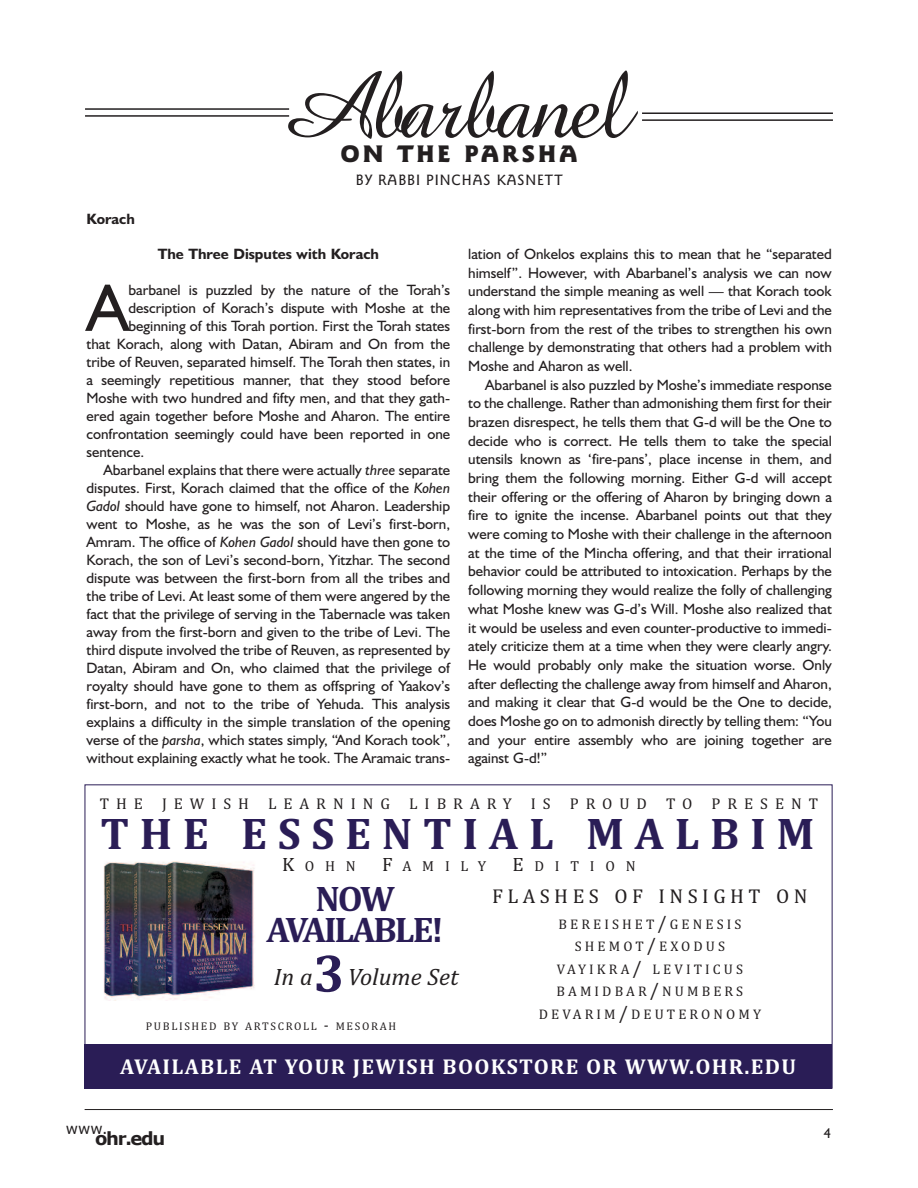
<style>
.page{position:relative;width:918px;height:1188px;background:#fff}
.page>*{position:absolute;margin:0;border:0;box-sizing:border-box;transform-origin:0 0}
.t1{font:97.5px "Amaze Normal";letter-spacing:-.045em;color:#231f20}
.t2{font:67.65px "Humanist 521 BT";color:#231f20}
.t3{font:700 54px "Cambria";color:#2a1d56}
.t4{font:700 45px "Cambria";letter-spacing:.235em;color:#2a1d56}
.t5{font:700 36px/31.5px "Cambria";letter-spacing:-.06em;color:#2a1d56;text-align:center}
.t6{font:italic 24px "Cambria";color:#231f20}
.t7{font:900 24px "Goudy Sans IT Cby BT";letter-spacing:.12em;color:#231f20}
.t8{font:700 21.75px "Cambria";letter-spacing:.06em;color:#fff}
.t9{font:20.25px "Cambria";letter-spacing:.22em;color:#231f20}
.t10{font:700 18px "Verdana";letter-spacing:-.07em;color:#231f20}
.t11{font:15.75px "Cambria";letter-spacing:.445em;color:#231f20}
.t12{font:15px/18.8px "Humanist 521 BT";color:#231f20;text-align:justify}
.t13{font:700 15px "Humanist 521 BT";color:#231f20}
.t14{font:500 15px "Goudy Sans IT Cby BT";letter-spacing:.055em;color:#231f20}
.t15{font:15px "Verdana";color:#231f20}
.t16{font:14.7px "Cambria";letter-spacing:.74em;color:#231f20}
.t17{font:14.25px "Humanist 521 BT";color:#231f20}
.t18{font:14.1px/22.5px "Cambria";letter-spacing:.22em;color:#231f20;text-align:center}
.t19{font:11.25px "Cambria";letter-spacing:.15em;color:#231f20}
.s1{font-style:italic}
.s2{font-size:19.5px}
.s3{font-size:15px}
.s4{font-size:18.75px}
</style>
<div class="page">
<hr style="left:85px;top:1109px;width:748px;height:1px;background:#231f20">
<hr style="left:85px;top:108px;width:204px;height:2px;background:#231f20">
<hr style="left:85px;top:115px;width:204px;height:2px;background:#231f20">
<hr style="left:642px;top:112px;width:191px;height:2px;background:#231f20">
<hr style="left:642px;top:119px;width:191px;height:2px;background:#231f20">
<div style="left:84px;top:1044px;width:748px;height:45px;background:#2a1d56"></div>
<img style="left:103px;top:861px;width:152px;height:140px">
<h1 class="t1" style="left:276px;top:46px;width:355px">Abarbanel</h1>
<p class="t13" style="left:87px;top:210px;width:50px">Korach</p>
<h3 class="t7" style="left:340px;top:139px;width:239px">ON THE PARSHA</h3>
<p class="t14" style="left:356px;top:171px;width:208px">BY RABBI PINCHAS KASNETT</p>
<p class="t13" style="left:158px;top:245px;width:223px">The Three Disputes with Korach</p>
<h2 class="t2" style="left:87px;top:268px;width:44px">A</h2>
<p class="t12" style="left:129px;top:280px;width:323px">barbanel is puzzled by the nature of the Torah’s</p>
<p class="t12" style="left:129px;top:298px;width:323px">description of Korach’s dispute with Moshe at the</p>
<p class="t12" style="left:129px;top:316px;width:323px">beginning of this Torah portion. First the Torah states</p>
<p class="t12" style="left:87px;top:334px;width:365px">that Korach, along with Datan, Abiram and On from the</p>
<p class="t12" style="left:87px;top:352px;width:365px">tribe of Reuven, separated himself. The Torah then states, in</p>
<p class="t12" style="left:87px;top:370px;width:365px">a seemingly repetitious manner, that they stood before</p>
<p class="t12" style="left:87px;top:388px;width:365px">Moshe with two hundred and fifty men, and that they gath-</p>
<p class="t12" style="left:87px;top:406px;width:365px">ered again together before Moshe and Aharon. The entire</p>
<p class="t12" style="left:87px;top:424px;width:365px">confrontation seemingly could have been reported in one</p>
<p class="t12" style="left:87px;top:442px;width:59px">sentence.</p>
<p class="t12" style="left:104px;top:461px;width:348px">Abarbanel explains that there were actually <span class="s1">three</span> separate</p>
<p class="t12" style="left:87px;top:479px;width:365px">disputes. First, Korach claimed that the office of the <span class="s1">Kohen</span></p>
<p class="t12" style="left:87px;top:497px;width:365px"><span class="s1">Gadol</span> should have gone to himself, not Aharon. Leadership</p>
<p class="t12" style="left:87px;top:515px;width:365px">went to Moshe, as he was the son of Levi’s first-born,</p>
<p class="t12" style="left:87px;top:533px;width:365px">Amram. The office of <span class="s1">Kohen Gadol</span> should have then gone to</p>
<p class="t12" style="left:87px;top:551px;width:365px">Korach, the son of Levi’s second-born, Yitzhar. The second</p>
<p class="t12" style="left:87px;top:569px;width:365px">dispute was between the first-born from all the tribes and</p>
<p class="t12" style="left:87px;top:587px;width:365px">the tribe of Levi. At least some of them were angered by the</p>
<p class="t12" style="left:87px;top:605px;width:365px">fact that the privilege of serving in the Tabernacle was taken</p>
<p class="t12" style="left:87px;top:623px;width:365px">away from the first-born and given to the tribe of Levi. The</p>
<p class="t12" style="left:87px;top:641px;width:365px">third dispute involved the tribe of Reuven, as represented by</p>
<p class="t12" style="left:87px;top:659px;width:365px">Datan, Abiram and On, who claimed that the privilege of</p>
<p class="t12" style="left:87px;top:677px;width:365px">royalty should have gone to them as offspring of Yaakov’s</p>
<p class="t12" style="left:87px;top:695px;width:365px">first-born, and not to the tribe of Yehuda. This analysis</p>
<p class="t12" style="left:87px;top:713px;width:365px">explains a difficulty in the simple translation of the opening</p>
<p class="t12" style="left:87px;top:731px;width:365px">verse of the <span class="s1">parsha</span>, which states simply, “And Korach took”,</p>
<p class="t12" style="left:87px;top:749px;width:365px">without explaining exactly what he took. The Aramaic trans-</p>
<p class="t12" style="left:468px;top:244px;width:365px">lation of Onkelos explains this to mean that he “separated himself”. However, with Abarbanel’s analysis we can now understand the simple meaning as well — that Korach took along with him representatives from the tribe of Levi and the first-born from the rest of the tribes to strengthen his own challenge by demonstrating that others had a problem with Moshe and Aharon as well.</p>
<p class="t12" style="left:468px;top:375px;width:365px;text-indent:17px">Abarbanel is also puzzled by Moshe’s immediate response to the challenge. Rather than admonishing them first for their brazen disrespect, he tells them that G-d will be the One to decide who is correct. He tells them to take the special utensils known as ‘fire-pans’, place incense in them, and bring them the following morning. Either G-d will accept their offering or the offering of Aharon by bringing down a fire to ignite the incense. Abarbanel points out that they were coming to Moshe with their challenge in the afternoon at the time of the Mincha offering, and that their irrational behavior could be attributed to intoxication. Perhaps by the following morning they would realize the folly of challenging what Moshe knew was G-d’s Will. Moshe also realized that it would be useless and even counter-productive to immedi&shy;ately criticize them at a time when they were clearly angry.<br>He would probably only make the situation worse. Only after deflecting the challenge away from himself and Aharon, and making it clear that G-d would be the One to decide, does Moshe go on to admonish directly by telling them: “You and your entire assembly who are joining together are against G-d!”</p>
<p class="t11" style="left:100px;top:794px;width:720px">THE JEWISH LEARNING LIBRARY IS PROUD TO PRESENT</p>
<h3 class="t4" style="left:100px;top:807px;width:716px">THE ESSENTIAL MALBIM</h3>
<p class="t16" style="left:282px;top:857px;width:75px"><span class="s2">K</span>OHN</p>
<p class="t16" style="left:382px;top:857px;width:105px"><span class="s2">F</span>AMILY</p>
<p class="t16" style="left:512px;top:857px;width:125px"><span class="s2">E</span>DITION</p>
<h3 class="t5" style="left:267px;top:883px;width:178px">NOW<br>AVAILABLE!</h3>
<h3 class="t3" style="left:313px;top:942px;width:33px">3</h3>
<h3 class="t6" style="left:274px;top:963px;width:40px">In a</h3>
<h3 class="t6" style="left:348px;top:963px;width:112px">Volume Set</h3>
<p class="t19" style="left:146px;top:1019px;width:252px">PUBLISHED BY ARTSCROLL <span class="s3">-</span> MESORAH</p>
<h3 class="t9" style="left:492px;top:884px;width:317px">FLASHES OF INSIGHT ON</h3>
<p class="t18" style="left:539px;top:912px;width:224px">BEREISHET<span class="s4">/</span>GENESIS<br>SHEMOT<span class="s4">/</span>EXODUS<br>VAYIKRA<span class="s4">/</span> LEVITICUS<br>BAMIDBAR<span class="s4">/</span>NUMBERS<br>DEVARIM<span class="s4">/</span>DEUTERONOMY</p>
<h3 class="t8" style="left:120px;top:1054px;width:677px">AVAILABLE AT YOUR JEWISH BOOKSTORE OR WWW.OHR.EDU</h3>
<p class="t15" style="left:66px;top:1118px;width:43px">www.</p>
<p class="t17" style="left:824px;top:1124px;width:9px">4</p>
<p class="t10" style="left:95px;top:1127px;width:72px">ohr.edu</p>
</div>
